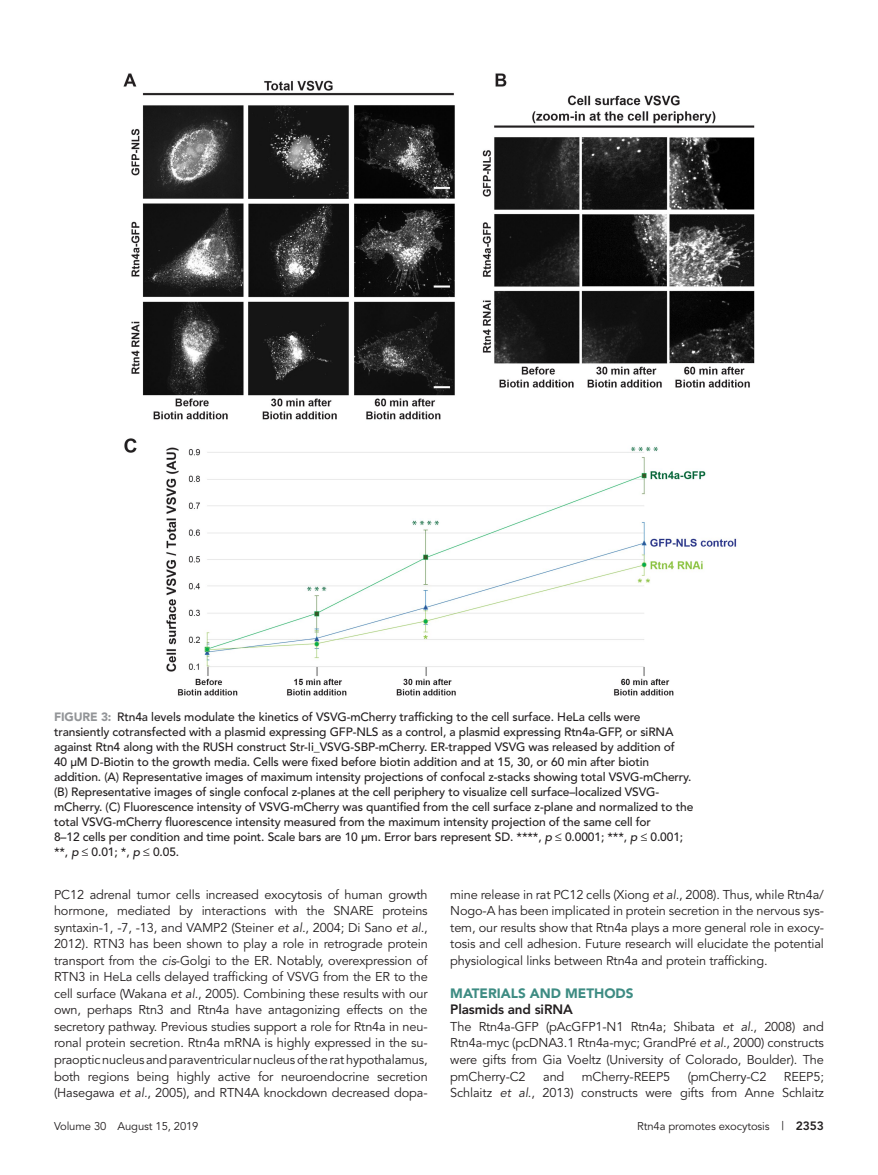
<style>
.page{position:relative;width:878px;height:1175px;background:#fff}
.page>*{position:absolute;margin:0;border:0;box-sizing:border-box;transform-origin:0 0}
.t1{font:900 13.5px "Avenir";color:#3e8c83}
.H2afterH1{font:800 13.5px "Avenir";letter-spacing:-.01em;color:#231f20}
.Para{font:12.75px/16.5px "Avenir";letter-spacing:-.01em;color:#231f20;text-align:justify}
.ParaFL{font:12.75px/16.5px "Avenir";letter-spacing:-.01em;color:#231f20;text-align:justify}
.FigCaption_35_5p{font:500 12px/15px "Avenir";letter-spacing:-.01em;color:#231f20}
.t2{font:11.25px "Avenir";letter-spacing:-.01em;color:#231f20}
.s1{font-weight:900;color:#939598}
.s2{font-style:italic}
.s3{font-size:12px}
.s4{font-weight:800;font-size:12px}
</style>
<div class="page">
<img style="left:124px;top:73px;width:630px;height:623px">
<p class="FigCaption_35_5p" style="left:54px;top:709px;width:641px"><span class="s1">FIGURE 3:</span> Rtn4a levels modulate the kinetics of VSVG-mCherry trafficking to the cell surface. HeLa cells were transiently cotransfected with a plasmid expressing GFP-NLS as a control, a plasmid expressing Rtn4a-GFP, or siRNA against Rtn4 along with the RUSH construct Str-Ii_VSVG-SBP-mCherry. ER-trapped VSVG was released by addition of<br>40 µM D-Biotin to the growth media. Cells were fixed before biotin addition and at 15, 30, or 60 min after biotin addition. (A) Representative images of maximum intensity projections of confocal z-stacks showing total VSVG-mCherry. (B) Representative images of single confocal z-planes at the cell periphery to visualize cell surface–localized VSVG&shy;mCherry. (C) Fluorescence intensity of VSVG-mCherry was quantified from the cell surface z-plane and normalized to the total VSVG-mCherry fluorescence intensity measured from the maximum intensity projection of the same cell for<br>8–12 cells per condition and time point. Scale bars are 10 µm. Error bars represent SD. ****, <span class="s2">p</span> ≤ 0.0001; ***, <span class="s2">p</span> ≤ 0.001; **, <span class="s2">p</span> ≤ 0.01; *, <span class="s2">p</span> ≤ 0.05.</p>
<p class="Para" style="left:54px;top:886px;width:375px">PC12 adrenal tumor cells increased exocytosis of human growth hormone, mediated by interactions with the SNARE proteins syntaxin-1, -7, -13, and VAMP2 (Steiner <span class="s2">et al.</span>, 2004; Di Sano <span class="s2">et al.</span>, 2012). RTN3 has been shown to play a role in retrograde protein transport from the <span class="s2">cis</span>-Golgi to the ER. Notably, overexpression of RTN3 in HeLa cells delayed trafficking of VSVG from the ER to the cell surface (Wakana <span class="s2">et al.</span>, 2005). Combining these results with our own, perhaps Rtn3 and Rtn4a have antagonizing effects on the secretory pathway. Previous studies support a role for Rtn4a in neu&shy;ronal protein secretion. Rtn4a mRNA is highly expressed in the su&shy;praoptic nucleus and paraventricular nucleus of the rat hypothalamus, both regions being highly active for neuroendocrine secretion (Hasegawa <span class="s2">et al.</span>, 2005), and RTN4A knockdown decreased dopa-</p>
<p class="Para" style="left:450px;top:886px;width:375px">mine release in rat PC12 cells (Xiong <span class="s2">et al.</span>, 2008). Thus, while Rtn4a/ Nogo-A has been implicated in protein secretion in the nervous sys&shy;tem, our results show that Rtn4a plays a more general role in exocy&shy;tosis and cell adhesion. Future research will elucidate the potential physiological links between Rtn4a and protein trafficking.</p>
<h1 class="t1" style="left:450px;top:985px;width:185px">MATERIALS AND METHODS</h1>
<p class="H2afterH1" style="left:450px;top:1001px;width:124px">Plasmids and siRNA</p>
<p class="ParaFL" style="left:450px;top:1018px;width:375px">The Rtn4a-GFP (pAcGFP1-N1 Rtn4a; Shibata <span class="s2">et al.</span>, 2008) and Rtn4a-myc (pcDNA3.1 Rtn4a-myc; GrandPré <span class="s2">et al.</span>, 2000) constructs were gifts from Gia Voeltz (University of Colorado, Boulder). The pmCherry-C2</p>
<p class="ParaFL" style="left:543px;top:1068px;width:23px">and</p>
<p class="ParaFL" style="left:582px;top:1068px;width:90px">mCherry-REEP5</p>
<p class="ParaFL" style="left:687px;top:1068px;width:80px">(pmCherry-C2</p>
<p class="ParaFL" style="left:450px;top:1068px;width:375px;text-align:right">REEP5;<br>Schlaitz <span class="s2">et al.</span>, 2013) constructs were gifts from Anne Schlaitz</p>
<p class="t2" style="left:54px;top:1119px;width:146px">Volume 30 August 15, 2019</p>
<p class="t2" style="left:637px;top:1119px;width:188px">Rtn4a promotes exocytosis <span class="s3">|</span> <span class="s4">2353</span></p>
</div>
